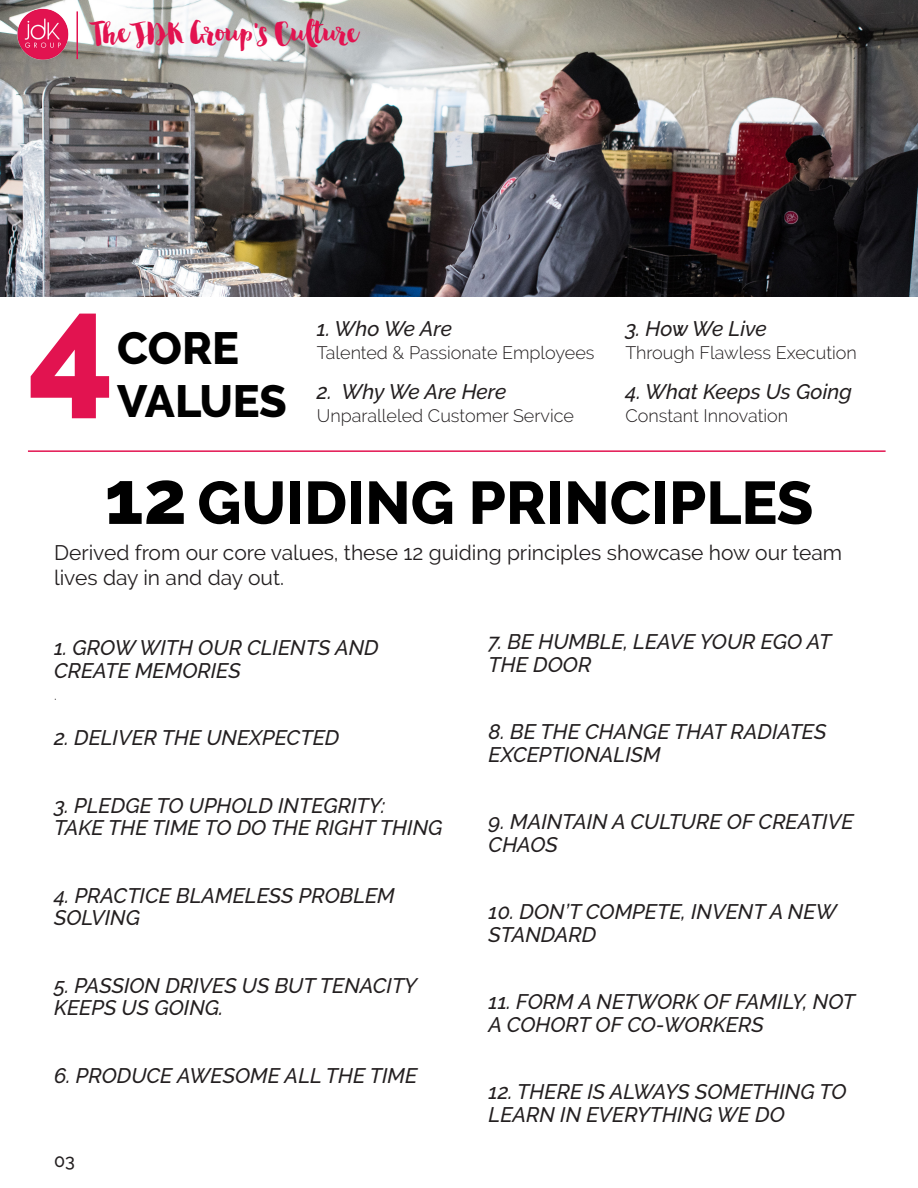
<style>
.page{position:relative;width:918px;height:1188px;background:#fff}
.page>*{position:absolute;margin:0;border:0;box-sizing:border-box;transform-origin:0 0}
.t1{font:800 150px "Raleway";color:#e21350}
.t2{font:800 60px "Raleway";color:#000}
.t3{font:800 45px "Raleway";letter-spacing:-.005em;color:#000}
.t4{font:33px "Bonjour";color:#e21350}
.t5{font:italic 500 21px/22.5px "Raleway";color:#231f20}
.t6{font:21px/25.2px "Raleway";color:#231f20}
.t7{font:300 18px "Raleway";color:#231f20}
.t8{font:500 18px "Raleway";color:#231f20}
.t9{font:300 15px "Raleway";color:#231f20}
.s1{font-size:75px}
</style>
<div class="page">
<img style="left:0;top:0;width:918px;height:297px">
<img style="left:12px;top:3px;width:61px;height:62px">
<hr style="left:77px;top:11px;width:1px;height:48px;background:#e21350">
<hr style="left:28px;top:450px;width:858px;height:2px;background:#e21350">
<p class="t4" style="left:92px;top:14px;width:268px">The JDK Group’s Culture</p>
<p class="t1" style="left:28px;top:261px;width:88px">4</p>
<p class="t3" style="left:117px;top:323px;width:123px">CORE</p>
<p class="t3" style="left:117px;top:376px;width:171px">VALUES</p>
<p class="t5" style="left:317px;top:318px;width:137px">1. Who We Are</p>
<p class="t7" style="left:317px;top:342px;width:279px">Talented &amp; Passionate Employees</p>
<p class="t5" style="left:317px;top:381px;width:191px">2. Why We Are Here</p>
<p class="t7" style="left:317px;top:405px;width:259px">Unparalleled Customer Service</p>
<p class="t5" style="left:625px;top:318px;width:143px">3. How We Live</p>
<p class="t7" style="left:625px;top:342px;width:233px">Through Flawless Execution</p>
<p class="t5" style="left:625px;top:381px;width:228px">4. What Keeps Us Going</p>
<p class="t7" style="left:625px;top:405px;width:164px">Constant Innovation</p>
<p class="t2" style="left:105px;top:469px;width:710px"><span class="s1">12</span> GUIDING PRINCIPLES</p>
<p class="t6" style="left:54px;top:540px;width:790px">Derived from our core values, these 12 guiding principles showcase how our team lives day in and day out.</p>
<p class="t5" style="left:54px;top:636px;width:326px">1. GROW WITH OUR CLIENTS AND<br>CREATE MEMORIES</p>
<p class="t9" style="left:54px;top:686px;width:4px">.</p>
<p class="t5" style="left:54px;top:726px;width:287px">2. DELIVER THE UNEXPECTED</p>
<p class="t5" style="left:54px;top:794px;width:333px">3. PLEDGE TO UPHOLD INTEGRITY:</p>
<p class="t5" style="left:54px;top:816px;width:390px">TAKE THE TIME TO DO THE RIGHT THING</p>
<p class="t5" style="left:54px;top:884px;width:342px">4. PRACTICE BLAMELESS PROBLEM<br>SOLVING</p>
<p class="t5" style="left:54px;top:974px;width:365px">5. PASSION DRIVES US BUT TENACITY<br>KEEPS US GOING.</p>
<p class="t5" style="left:54px;top:1064px;width:365px">6. PRODUCE AWESOME ALL THE TIME</p>
<p class="t8" style="left:54px;top:1151px;width:22px">03</p>
<p class="t5" style="left:489px;top:630px;width:344px">7. BE HUMBLE, LEAVE YOUR EGO AT<br>THE DOOR</p>
<p class="t5" style="left:489px;top:720px;width:339px">8. BE THE CHANGE THAT RADIATES<br>EXCEPTIONALISM</p>
<p class="t5" style="left:489px;top:810px;width:366px">9. MAINTAIN A CULTURE OF CREATIVE<br>CHAOS</p>
<p class="t5" style="left:489px;top:900px;width:350px">10. DON’T COMPETE, INVENT A NEW<br>STANDARD</p>
<p class="t5" style="left:489px;top:990px;width:368px">11. FORM A NETWORK OF FAMILY, NOT<br>A COHORT OF CO-WORKERS</p>
<p class="t5" style="left:489px;top:1080px;width:359px">12. THERE IS ALWAYS SOMETHING TO<br>LEARN IN EVERYTHING WE DO</p>
</div>
